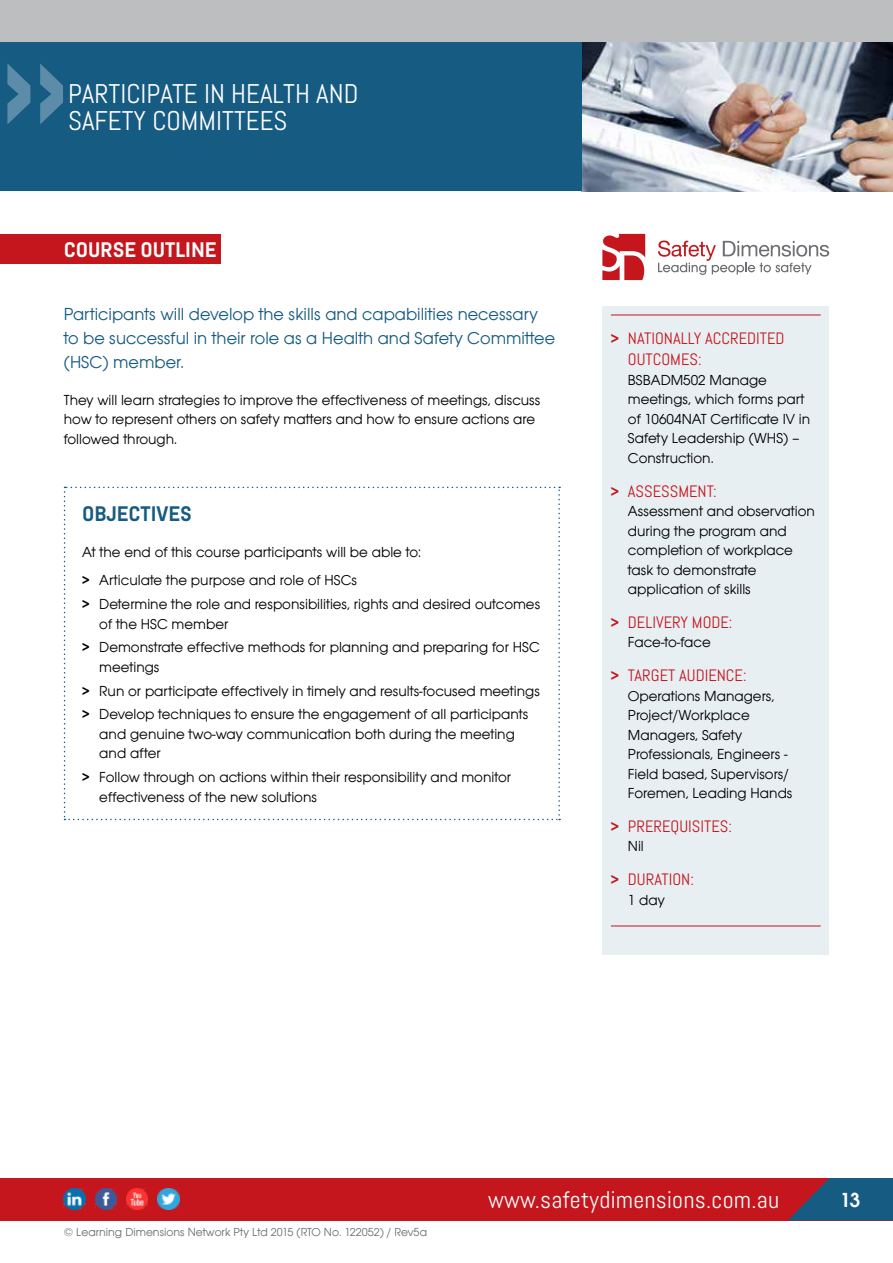
<style>
.page{position:relative;width:893px;height:1263px;background:#fff}
.page>*{position:absolute;margin:0;border:0;box-sizing:border-box;transform-origin:0 0}
.t1{font:27px/27px "Abel Pro";color:#fff}
.t2{font:24px "Abel Pro";letter-spacing:.01em;color:#fff}
.t3{font:700 21px "Abel Pro";color:#fff}
.t4{font:700 21px "Abel Pro";color:#165b81}
.t5{font:600 21px "Avant Gar Got Itc TEE";color:#fff}
.t6{font:18px/24px "Avant Gar Got Itc TEE";color:#165b81}
.t7{font:16.5px/21px "Abel Pro";color:#c4161c}
.t8{font:15px/19.5px "Avant Gar Got Itc TEE";color:#000}
.t9{font:12px "Avant Gar Got Itc TEE";color:#6d6e71}
.s1{font-weight:600}
.s2{font-family:"Avant Gar Got Itc TEE";font-weight:600}
</style>
<div class="page">
<div style="left:0;top:0;width:893px;height:43px;background:#bcbec0"></div>
<div style="left:0;top:1178px;width:893px;height:42px;background:#c4161c"></div>
<svg style="left:788px;top:1178px;width:105px;height:42px"></svg>
<img style="left:64px;top:1188px;width:21px;height:22px">
<img style="left:95px;top:1188px;width:21px;height:22px">
<img style="left:126px;top:1188px;width:22px;height:22px">
<img style="left:158px;top:1188px;width:21px;height:22px">
<div style="left:0;top:234px;width:221px;height:30px;background:#c4161c"></div>
<svg style="left:658px;top:240px;width:171px;height:35px"></svg>
<svg style="left:602px;top:234px;width:43px;height:46px"></svg>
<svg style="left:64px;top:487px;width:496px;height:333px"></svg>
<img style="left:581px;top:43px;width:312px;height:148px">
<div style="left:0;top:43px;width:581px;height:148px;background:#165b81"></div>
<svg style="left:7px;top:63px;width:56px;height:61px"></svg>
<div style="left:602px;top:306px;width:227px;height:648px;background:#e8eff3"></div>
<hr style="left:611px;top:925px;width:210px;height:1px;background:#c4161c">
<hr style="left:611px;top:315px;width:210px;height:1px;background:#c4161c">
<h1 class="t1" style="left:68px;top:80px;width:219px">THE EMOTIONALLY<br>INTELLIGENT LEAD R</h1>
<h1 class="t1" style="left:68px;top:80px;width:292px">PARTICIPATE IN HEALTH AND<br>SAFETY COMMITTEES</h1>
<h3 class="t3" style="left:64px;top:235px;width:154px">COURSE OUTLINE</h3>
<p class="t6" style="left:64px;top:302px;width:493px">Participants will develop the skills and capabilities necessary to be successful in their role as a Health and Safety Committee (HSC) member.</p>
<p class="t8" style="left:64px;top:390px;width:478px">They will learn strategies to improve the effectiveness of meetings, discuss how to represent others on safety matters and how to ensure actions are followed through.</p>
<h3 class="t4" style="left:82px;top:499px;width:111px">OBJECTIVES</h3>
<p class="t8" style="left:82px;top:538px;width:340px;line-height:28px">At the end of this course participants will be able to: <span class="s1">&gt;</span> Articulate the purpose and role of HSCs</p>
<p class="t8" style="left:99px;top:594px;width:443px;text-indent:-17px"><span class="s1">&gt;</span> Determine the role and responsibilities, rights and desired outcomes of the HSC member</p>
<p class="t8" style="left:99px;top:638px;width:442px;text-indent:-17px"><span class="s1">&gt;</span> Demonstrate effective methods for planning and preparing for HSC meetings</p>
<p class="t8" style="left:82px;top:679px;width:459px;line-height:23.7px"><span class="s1">&gt;</span> Run or participate effectively in timely and results-focused meetings <span class="s1">&gt;</span> Develop techniques to ensure the engagement of all participants</p>
<p class="t8" style="left:99px;top:724px;width:417px">and genuine two-way communication both during the meeting and after</p>
<p class="t8" style="left:99px;top:767px;width:413px;text-indent:-17px"><span class="s1">&gt;</span> Follow through on actions within their responsibility and monitor effectiveness of the new solutions</p>
<p class="t7" style="left:628px;top:328px;width:158px;text-indent:-17px"><span class="s2">&gt;</span> NATIONALLY ACCREDITED<br>OUTCOMES:</p>
<p class="t8" style="left:628px;top:370px;width:184px">BSBADM502 Manage meetings, which forms part of 10604NAT Certificate IV in<br>Safety Leadership (WHS) –<br>Construction.</p>
<p class="t7" style="left:611px;top:480px;width:107px"><span class="s2">&gt;</span> ASSESSMENT:</p>
<p class="t8" style="left:628px;top:501px;width:188px">Assessment and observation during the program and completion of workplace task to demonstrate application of skills</p>
<p class="t7" style="left:611px;top:612px;width:123px"><span class="s2">&gt;</span> DELIVERY MODE:</p>
<p class="t8" style="left:628px;top:633px;width:84px">Face-to-face</p>
<p class="t7" style="left:611px;top:665px;width:137px"><span class="s2">&gt;</span> TARGET AUDIENCE:</p>
<p class="t8" style="left:628px;top:686px;width:166px">Operations Managers,<br>Project/Workplace<br>Managers, Safety<br>Professionals, Engineers -<br>Field based, Supervisors/<br>Foremen, Leading Hands</p>
<p class="t7" style="left:611px;top:816px;width:123px"><span class="s2">&gt;</span> PREREQUISITES:</p>
<p class="t8" style="left:628px;top:837px;width:17px">Nil</p>
<p class="t7" style="left:611px;top:869px;width:84px"><span class="s2">&gt;</span> DURATION:</p>
<p class="t8" style="left:628px;top:890px;width:38px">1 day</p>
<p class="t9" style="left:64px;top:1225px;width:365px">© Learning Dimensions Network Pty Ltd 2015 (RTO No. 122052) / Rev5a</p>
<h2 class="t2" style="left:488px;top:1185px;width:293px">www.safetydimensions.com.au</h2>
<h3 class="t5" style="left:840px;top:1188px;width:22px">13</h3>
</div>
